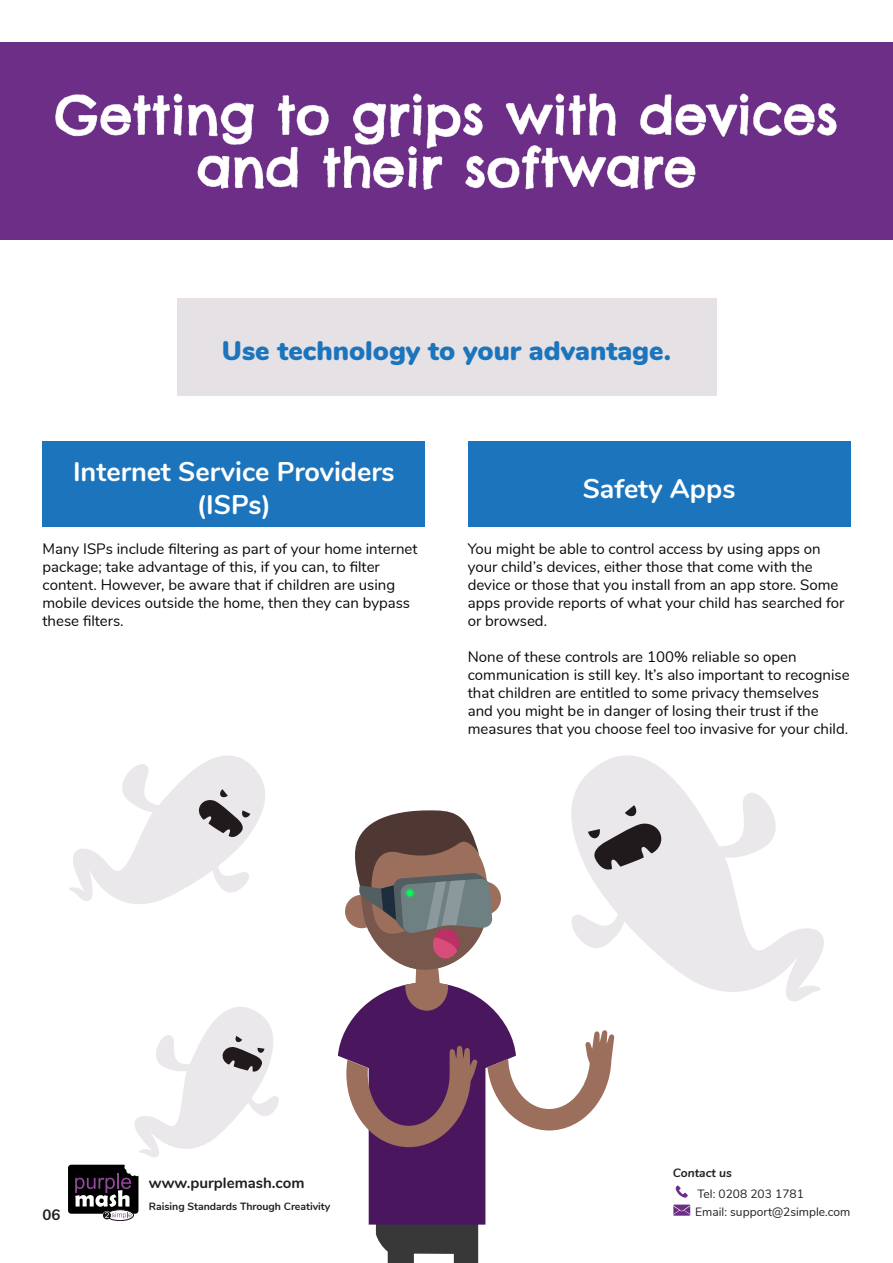
<style>
.page{position:relative;width:893px;height:1263px;background:#fff}
.page>*{position:absolute;margin:0;border:0;box-sizing:border-box;transform-origin:0 0}
.t1{font:52.5px/52.5px "Chelsea Market";color:#fff;text-align:center}
.t2{font:700 27px "Nunito";color:#fff}
.t3{font:900 27px "Nunito";color:#1c75bc}
.t4{font:15px/18px "Nunito";color:#0c0806}
.t5{font:700 15px "Nunito";color:#231f20}
.t6{font:12px "Nunito";color:#231f20}
.t7{font:italic 700 12px "Nunito";color:#231f20}
.t8{font:700 10.5px "Nunito";color:#231f20}
</style>
<div class="page">
<svg style="left:675px;top:1185px;width:13px;height:12px"></svg>
<svg style="left:673px;top:1204px;width:18px;height:12px"></svg>
<div style="left:106px;top:1209px;width:28px;height:12px;border:1px solid #171518;border-radius:50%"></div>
<svg style="left:68px;top:1165px;width:70px;height:55px"></svg>
<div style="left:177px;top:298px;width:539px;height:97px;background:#e5e1e5"></div>
<div style="left:0;top:43px;width:893px;height:197px;background:#6d2e88"></div>
<svg style="left:55px;top:93px;width:782px;height:97px"></svg>
<div style="left:468px;top:441px;width:382px;height:85px;background:#1c75bc"></div>
<svg style="left:69px;top:755px;width:196px;height:149px"></svg>
<svg style="left:134px;top:1007px;width:145px;height:151px"></svg>
<svg style="left:572px;top:755px;width:252px;height:247px"></svg>
<svg style="left:338px;top:805px;width:325px;height:458px"></svg>
<div style="left:43px;top:441px;width:382px;height:85px;background:#1c75bc"></div>
<p class="t1" style="left:54px;top:88px;width:785px">Getting to grips with devices and their software</p>
<p class="t3" style="left:222px;top:331px;width:451px">Use technology to your advantage.</p>
<p class="t2" style="left:73px;top:452px;width:323px">Internet Service Providers</p>
<p class="t2" style="left:197px;top:484px;width:76px">(ISPs)</p>
<p class="t4" style="left:43px;top:538px;width:377px">Many ISPs include filtering as part of your home internet package; take advantage of this, if you can, to filter content. However, be aware that if children are using mobile devices outside the home, then they can bypass these filters.</p>
<p class="t2" style="left:583px;top:468px;width:154px">Safety Apps</p>
<p class="t4" style="left:468px;top:538px;width:378px">You might be able to control access by using apps on your child’s devices, either those that come with the device or those that you install from an app store. Some apps provide reports of what your child has searched for or browsed.</p>
<p class="t4" style="left:468px;top:646px;width:383px">None of these controls are 100% reliable so open communication is still key. It’s also important to recognise that children are entitled to some privacy themselves<br>and you might be in danger of losing their trust if the measures that you choose feel too invasive for your child.</p>
<p class="t5" style="left:43px;top:1204px;width:20px">06</p>
<p class="t5" style="left:149px;top:1172px;width:157px">www.purplemash.com</p>
<p class="t8" style="left:149px;top:1199px;width:183px">Raising Standards Through Creativity</p>
<p class="t7" style="left:673px;top:1164px;width:61px">Contact us</p>
<p class="t6" style="left:695px;top:1203px;width:157px">Email: support@2simple.com</p>
<p class="t6" style="left:697px;top:1185px;width:108px">Tel: 0208 203 1781</p>
</div>
